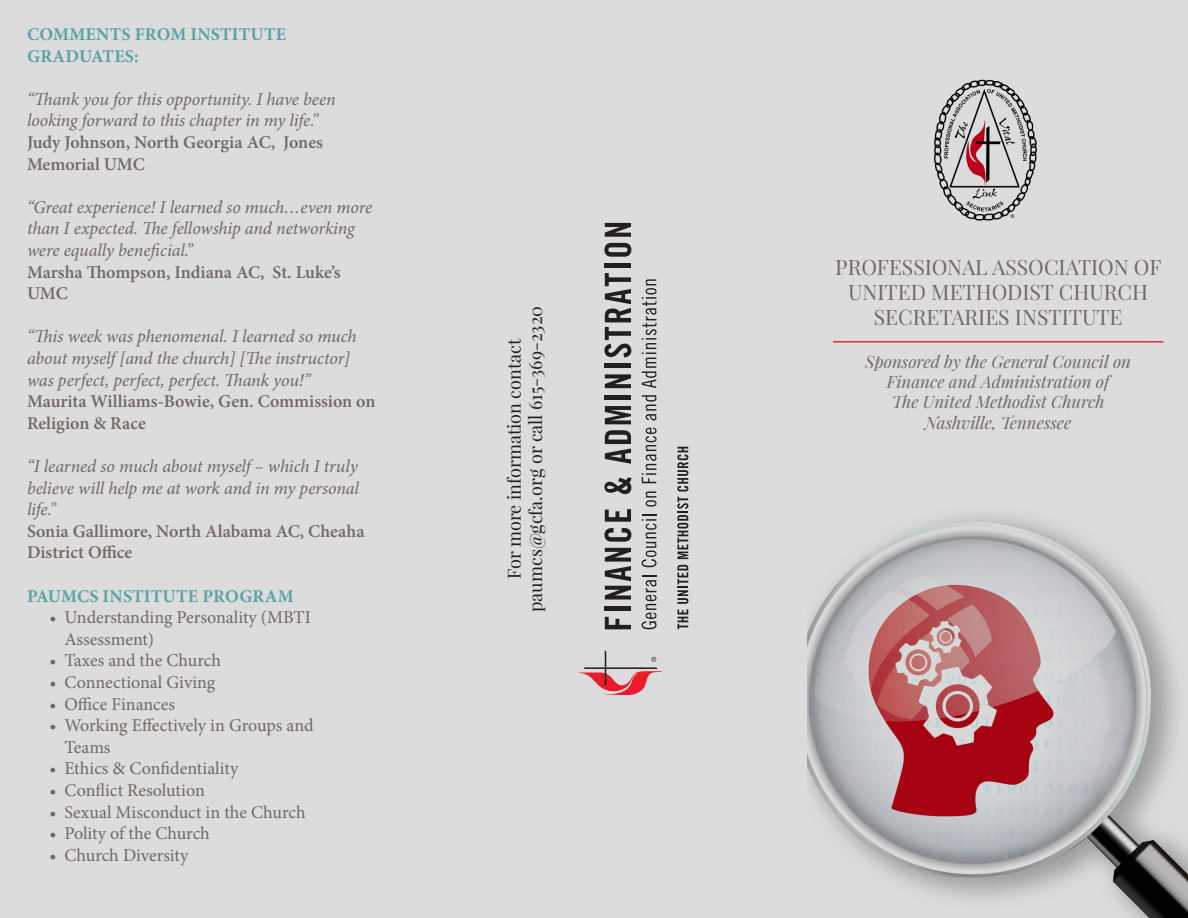
<style>
.page{position:relative;width:1188px;height:918px;background:#dcdcdc}
.page>*{position:absolute;margin:0;border:0;box-sizing:border-box;transform-origin:0 0}
.t1{font:21.15px/25.3px "Playfair Display";color:#726763;text-align:center}
.t2{font:italic 18px/21.6px "Minion Pro";letter-spacing:-.005em;color:#726763}
.t3{font:18px/21.6px "Minion Pro";color:#726763}
.t4{font:600 18px/21.6px "Minion Pro";color:#726763}
.t5{font:18px "Playfair Display";color:#231f20}
.t6{font:700 18px/21.6px "Minion Pro";letter-spacing:.01em;color:#59a3a7}
.t7{font:italic 16.95px "Playfair Display";color:#726763}
</style>
<div class="page">
<img style="left:808px;top:135px;width:380px;height:783px">
<img style="left:935px;top:79px;width:101px;height:145px">
<hr style="left:833px;top:341px;width:330px;height:1px;background:#ec1b2b">
<svg style="left:605px;top:617px;width:26px;height:12px"></svg>
<div style="left:605px;top:606px;width:26px;height:5px;background:#231f20"></div>
<svg style="left:605px;top:548px;width:26px;height:52px"></svg>
<svg style="left:604px;top:528px;width:27px;height:14px"></svg>
<svg style="left:605px;top:509px;width:26px;height:13px"></svg>
<svg style="left:604px;top:478px;width:27px;height:16px"></svg>
<svg style="left:605px;top:430px;width:26px;height:34px"></svg>
<svg style="left:605px;top:406px;width:26px;height:18px"></svg>
<hr style="left:605px;top:395px;width:26px;height:4px;background:#231f20">
<svg style="left:605px;top:374px;width:26px;height:14px"></svg>
<div style="left:605px;top:363px;width:26px;height:5px;background:#231f20"></div>
<svg style="left:604px;top:273px;width:27px;height:84px"></svg>
<div style="left:605px;top:263px;width:26px;height:5px;background:#231f20"></div>
<svg style="left:604px;top:243px;width:27px;height:14px"></svg>
<svg style="left:605px;top:223px;width:26px;height:14px"></svg>
<svg style="left:578px;top:650px;width:84px;height:45px"></svg>
<svg style="left:642px;top:575px;width:15px;height:54px"></svg>
<svg style="left:642px;top:514px;width:15px;height:53px"></svg>
<svg style="left:646px;top:492px;width:11px;height:15px"></svg>
<svg style="left:642px;top:428px;width:15px;height:55px"></svg>
<svg style="left:642px;top:395px;width:15px;height:26px"></svg>
<svg style="left:642px;top:279px;width:15px;height:109px"></svg>
<svg style="left:677px;top:565px;width:11px;height:64px"></svg>
<svg style="left:677px;top:497px;width:11px;height:62px"></svg>
<svg style="left:677px;top:447px;width:11px;height:44px"></svg>
<p class="t6" style="left:27px;top:23px;width:261px">COMMENTS FROM INSTITUTE<br>GRADUATES:</p>
<p class="t2" style="left:27px;top:88px;width:310px">“Thank you for this opportunity. I have been looking forward to this chapter in my life.”</p>
<p class="t4" style="left:27px;top:131px;width:297px">Judy Johnson, North Georgia AC, Jones<br>Memorial UMC</p>
<p class="t2" style="left:27px;top:196px;width:347px">“Great experience! I learned so much…even more than I expected. The fellowship and networking were equally beneficial.”</p>
<p class="t4" style="left:27px;top:261px;width:315px">Marsha Thompson, Indiana AC, St. Luke’s<br>UMC</p>
<p class="t2" style="left:27px;top:326px;width:331px">“This week was phenomenal. I learned so much about myself [and the church] [The instructor] was perfect, perfect, perfect. Thank you!”</p>
<p class="t4" style="left:27px;top:391px;width:350px">Maurita Williams-Bowie, Gen. Commission on<br>Religion &amp; Race</p>
<p class="t2" style="left:27px;top:456px;width:334px;text-align:justify">“I learned so much about myself – which I truly believe will help me at work and in my personal life.”</p>
<p class="t4" style="left:27px;top:520px;width:339px">Sonia Gallimore, North Alabama AC, Cheaha<br>District Office</p>
<p class="t6" style="left:27px;top:585px;width:268px">PAUMCS INSTITUTE PROGRAM</p>
<p class="t3" style="left:50px;top:607px;width:263px">• Understanding Personality (MBTI</p>
<p class="t3" style="left:64px;top:628px;width:91px">Assessment)</p>
<p class="t3" style="left:50px;top:650px;width:173px">• Taxes and the Church</p>
<p class="t3" style="left:50px;top:672px;width:167px">• Connectional Giving</p>
<p class="t3" style="left:50px;top:693px;width:127px">• Office Finances</p>
<p class="t3" style="left:64px;top:715px;width:251px;text-indent:-15px">• Working Effectively in Groups and<br>Teams</p>
<p class="t3" style="left:50px;top:758px;width:190px">• Ethics &amp; Confidentiality</p>
<p class="t3" style="left:50px;top:780px;width:157px">• Conflict Resolution</p>
<p class="t3" style="left:50px;top:801px;width:258px">• Sexual Misconduct in the Church</p>
<p class="t3" style="left:50px;top:823px;width:162px">• Polity of the Church</p>
<p class="t3" style="left:50px;top:844px;width:140px">• Church Diversity</p>
<p class="t5" style="left:524px;top:612px;width:308px;rotate:-90deg">paumcs@gcfa.org or call 615-369-2320</p>
<p class="t5" style="left:503px;top:579px;width:242px;rotate:-90deg">For more information contact</p>
<p class="t1" style="left:835px;top:254px;width:328px">PROFESSIONAL ASSOCIATION OF<br>UNITED METHODIST CHURCH</p>
<p class="t1" style="left:874px;top:305px;width:250px">SECRETARIES INSTITUTE</p>
<p class="t7" style="left:865px;top:350px;width:267px">Sponsored by the General Council on</p>
<p class="t7" style="left:887px;top:370px;width:224px">Finance and Administration of</p>
<p class="t7" style="left:892px;top:391px;width:214px">The United Methodist Church</p>
<p class="t7" style="left:925px;top:411px;width:148px">Nashville, Tennessee</p>
</div>
